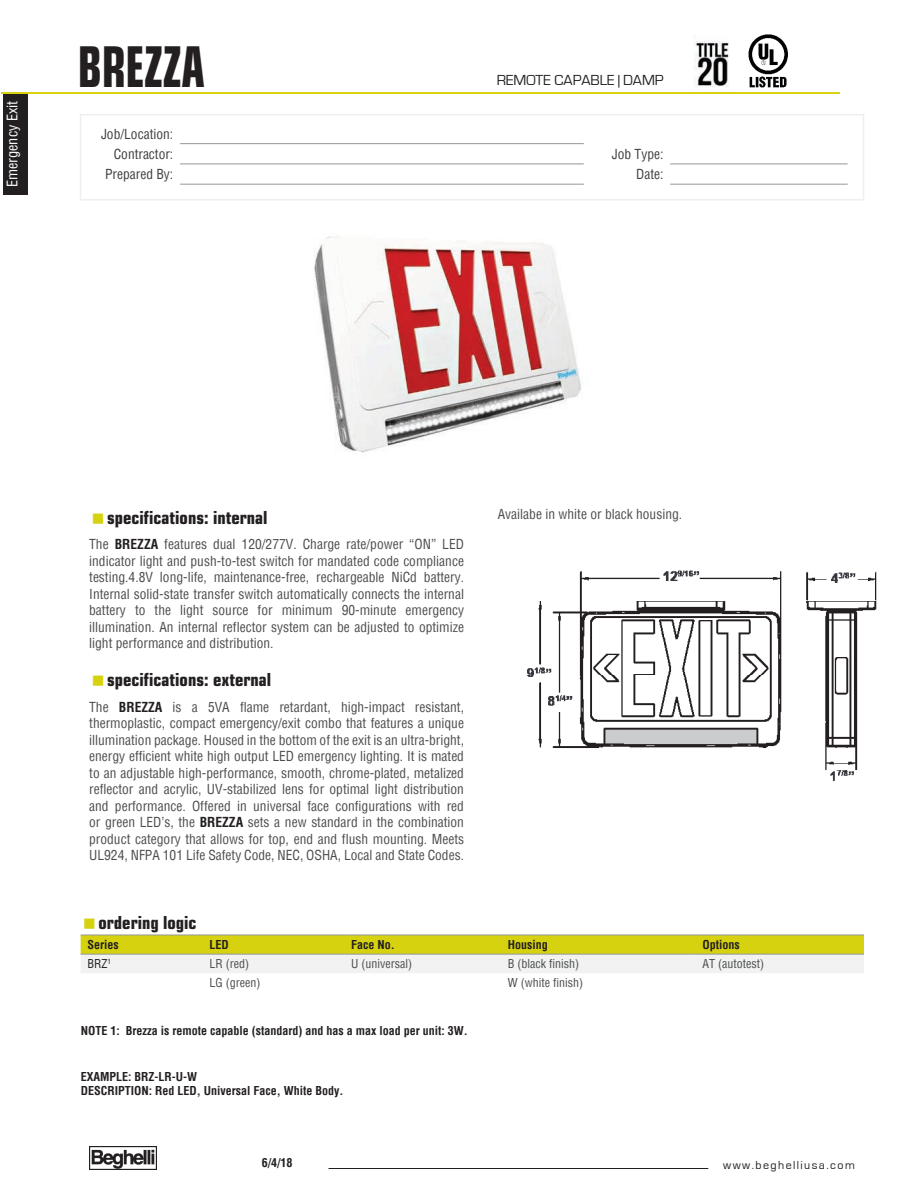
<style>
.page{position:relative;width:918px;height:1188px;background:#fff}
.page>*{position:absolute;margin:0;border:0;box-sizing:border-box;transform-origin:0 0}
.t1{font:700 condensed 56.25px "Eurostile";letter-spacing:-.01em;color:#231f20;scale:.8 1}
.t2{font:700 condensed 18px "Eurostile";color:#231f20}
.t3{font:15px "Eurostile";color:#231f20}
.t4{font:condensed 14.25px "Helvetica";color:#fff}
.t5{font:condensed 13.5px/16.5px "Helvetica";color:#4b4c4d;text-align:justify}
.t6{font:condensed 13.5px/20.2px "Helvetica";color:#3e3e3f;text-align:right}
.t7{font:700 condensed 12px/14.4px "Helvetica";color:#231f20}
.t8{font:condensed 12px "Helvetica";color:#4b4c4d}
.t9{font:12px "Eurostile";letter-spacing:.12em;color:#231f20}
.t10{font:condensed 12px "Helvetica";color:#231f20}
.s1{font-weight:700;color:#231f20}
</style>
<div class="page">
<hr style="left:2px;top:92px;width:838px;height:2px;background:#d6d210">
<svg style="left:81px;top:936px;width:783px;height:37px"></svg>
<hr style="left:81px;top:935px;width:122px;height:1px;background:#939698">
<hr style="left:203px;top:935px;width:141px;height:1px;background:#939698">
<hr style="left:344px;top:935px;width:157px;height:1px;background:#939698">
<hr style="left:501px;top:935px;width:195px;height:1px;background:#939698">
<hr style="left:696px;top:935px;width:168px;height:1px;background:#939698">
<hr style="left:81px;top:954px;width:122px;height:1px;background:#939698">
<hr style="left:203px;top:954px;width:141px;height:1px;background:#939698">
<hr style="left:344px;top:954px;width:157px;height:1px;background:#939698">
<hr style="left:501px;top:954px;width:195px;height:1px;background:#939698">
<hr style="left:696px;top:954px;width:168px;height:1px;background:#939698">
<img style="left:527px;top:570px;width:350px;height:211px">
<img style="left:748px;top:34px;width:40px;height:54px">
<div style="left:80px;top:114px;width:784px;height:86px;border:2px solid #f0efee"></div>
<hr style="left:180px;top:143px;width:404px;height:1px;background:#939698">
<hr style="left:180px;top:164px;width:404px;height:1px;background:#939698">
<hr style="left:670px;top:164px;width:178px;height:1px;background:#939698">
<hr style="left:180px;top:184px;width:404px;height:1px;background:#939698">
<hr style="left:670px;top:184px;width:178px;height:1px;background:#939698">
<hr style="left:329px;top:1168px;width:379px;height:1px;background:#231f20">
<img style="left:90px;top:1147px;width:66px;height:22px">
<div style="left:3px;top:94px;width:24px;height:101px;background:#231f20"></div>
<img style="left:314px;top:236px;width:267px;height:217px">
<img style="left:694px;top:35px;width:35px;height:52px">
<p class="t4" style="left:3px;top:187px;width:88px;rotate:-90deg">Emergency Exit</p>
<h1 class="t1" style="left:78px;top:32px;width:160px">BREZZA</h1>
<p class="t6" style="left:101px;top:123px;width:74px">Job/Location:<br>Contractor:</p>
<p class="t3" style="left:497px;top:72px;width:169px">REMOTE CAPABLE | DAMP</p>
<p class="t6" style="left:612px;top:144px;width:53px">Job Type:</p>
<p class="t6" style="left:105px;top:164px;width:70px">Prepared By:</p>
<p class="t6" style="left:636px;top:164px;width:29px">Date:</p>
<h2 class="t2" style="left:107px;top:506px;width:162px">specifications: internal</h2>
<p class="t5" style="left:89px;top:536px;width:376px">The <span class="s1">BREZZA</span> features dual 120/277V. Charge rate/power “ON” LED indicator light and push-to-test switch for mandated code compliance testing.4.8V long-life, maintenance-free, rechargeable NiCd battery.<br>Internal solid-state transfer switch automatically connects the internal battery to the light source for minimum 90-minute emergency illumination. An internal reflector system can be adjusted to optimize light performance and distribution.</p>
<h2 class="t2" style="left:107px;top:669px;width:165px">specifications: external</h2>
<p class="t5" style="left:89px;top:698px;width:376px">The <span class="s1">BREZZA</span> is a 5VA flame retardant, high-impact resistant, thermoplastic, compact emergency/exit combo that features a unique illumination package. Housed in the bottom of the exit is an ultra-bright, energy efficient white high output LED emergency lighting. It is mated to an adjustable high-performance, smooth, chrome-plated, metalized reflector and acrylic, UV-stabilized lens for optimal light distribution and performance. Offered in universal face configurations with red or green LED’s, the <span class="s1">BREZZA</span> sets a new standard in the combination product category that allows for top, end and flush mounting. Meets UL924, NFPA 101 Life Safety Code, NEC, OSHA, Local and State Codes.</p>
<p class="t5" style="left:498px;top:506px;width:186px">Availabe in white or black housing.</p>
<h2 class="t2" style="left:99px;top:911px;width:100px">ordering logic</h2>
<p class="t7" style="left:87px;top:937px;width:33px">Series</p>
<p class="t7" style="left:210px;top:937px;width:21px">LED</p>
<p class="t7" style="left:351px;top:937px;width:45px">Face No.</p>
<p class="t7" style="left:508px;top:937px;width:41px">Housing</p>
<p class="t7" style="left:703px;top:937px;width:39px">Options</p>
<p class="t10" style="left:87px;top:956px;width:25px">BRZ<sup>1</sup></p>
<p class="t8" style="left:210px;top:956px;width:41px">LR (red)</p>
<p class="t8" style="left:351px;top:956px;width:62px">U (universal)</p>
<p class="t8" style="left:508px;top:956px;width:73px">B (black finish)</p>
<p class="t8" style="left:703px;top:956px;width:63px">AT (autotest)</p>
<p class="t8" style="left:210px;top:975px;width:52px">LG (green)</p>
<p class="t8" style="left:508px;top:975px;width:77px">W (white finish)</p>
<p class="t7" style="left:81px;top:1023px;width:388px">NOTE 1: Brezza is remote capable (standard) and has a max load per unit: 3W.</p>
<p class="t7" style="left:81px;top:1069px;width:264px">EXAMPLE: BRZ-LR-U-W<br>DESCRIPTION: Red LED, Universal Face, White Body.</p>
<p class="t7" style="left:262px;top:1156px;width:32px">6/4/18</p>
<p class="t9" style="left:723px;top:1158px;width:133px">www.beghelliusa.com</p>
</div>
